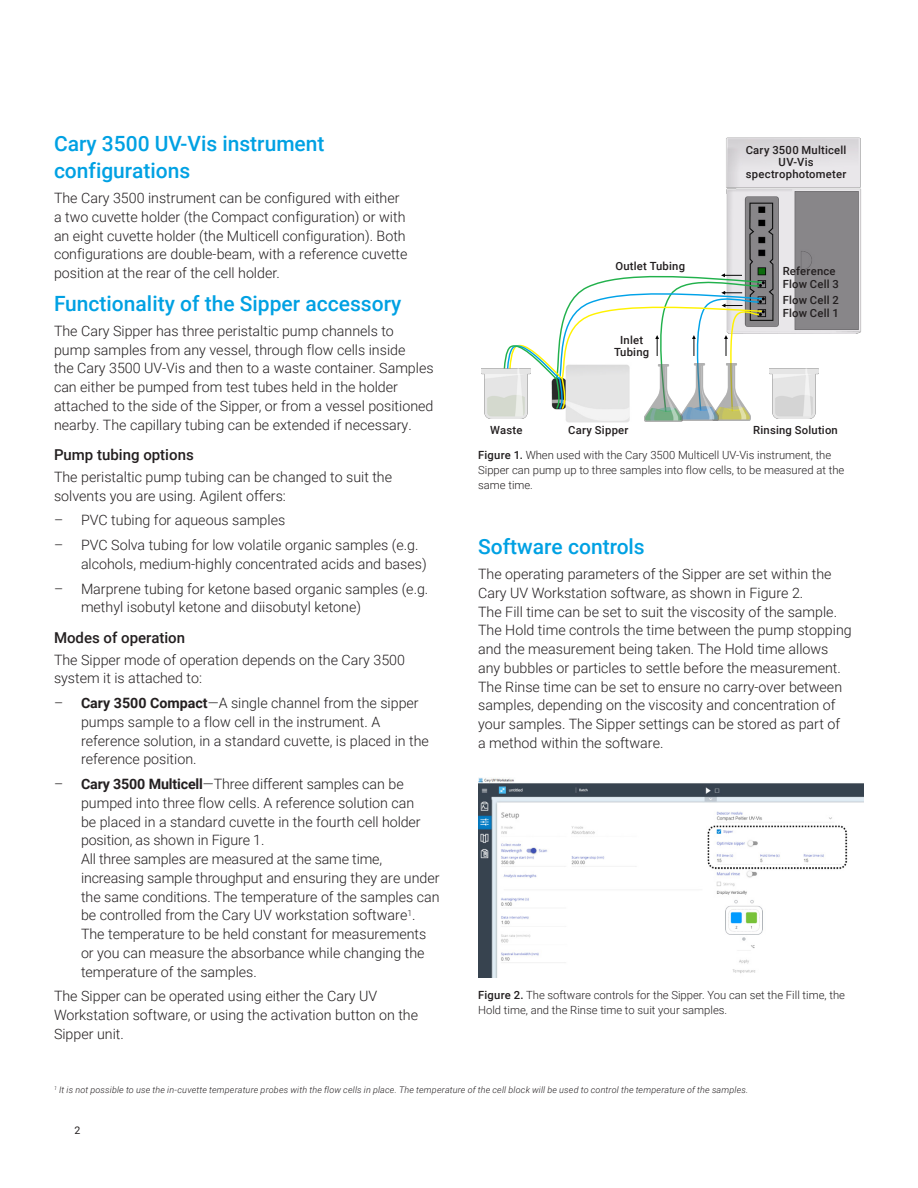
<style>
.page{position:relative;width:918px;height:1188px;background:#fff}
.page>*{position:absolute;margin:0;border:0;box-sizing:border-box;transform-origin:0 0}
.DATA_subhead_large_b{font:500 21px/27px "Roboto";color:#00a1e3}
.DATA_subhead{font:500 15px "Roboto";color:#231f20}
.DATA_opener_text{font:300 14.25px/18.8px "Roboto";color:#231f20}
.DATA_text_black{font:300 11.25px/15px "Roboto";color:#231f20}
.t1{font:500 11.25px/12px "Roboto";letter-spacing:.02em;color:#231f20;text-align:center}
.t2{font:10.5px "Roboto";color:#231f20}
.DATA_footnote{font:italic 300 9px "Roboto";letter-spacing:.02em;color:#231f20}
.s1{font-weight:700}
.s2{font-weight:500}
</style>
<div class="page">
<img style="left:726px;top:137px;width:135px;height:197px">
<img style="left:566px;top:416px;width:64px;height:7px">
<svg style="left:503px;top:271px;width:260px;height:145px"></svg>
<img style="left:719px;top:364px;width:32px;height:56px">
<img style="left:683px;top:364px;width:36px;height:57px">
<img style="left:644px;top:364px;width:39px;height:57px">
<img style="left:482px;top:368px;width:48px;height:51px">
<img style="left:770px;top:368px;width:48px;height:51px">
<img style="left:478px;top:778px;width:386px;height:200px">
<p class="DATA_subhead_large_b" style="left:54px;top:130px;width:272px">Cary 3500 UV-Vis instrument configurations</p>
<p class="DATA_opener_text" style="left:54px;top:188px;width:355px">The Cary 3500 instrument can be configured with either a two cuvette holder (the Compact configuration) or with an eight cuvette holder (the Multicell configuration). Both configurations are double-beam, with a reference cuvette position at the rear of the cell holder.</p>
<p class="DATA_subhead_large_b" style="left:54px;top:289px;width:349px">Functionality of the Sipper accessory</p>
<p class="DATA_opener_text" style="left:54px;top:321px;width:381px">The Cary Sipper has three peristaltic pump channels to pump samples from any vessel, through flow cells inside<br>the Cary 3500 UV-Vis and then to a waste container. Samples can either be pumped from test tubes held in the holder attached to the side of the Sipper, or from a vessel positioned nearby. The capillary tubing can be extended if necessary.</p>
<p class="DATA_subhead" style="left:54px;top:445px;width:141px">Pump tubing options</p>
<p class="DATA_opener_text" style="left:54px;top:467px;width:340px">The peristaltic pump tubing can be changed to suit the solvents you are using. Agilent offers:</p>
<p class="DATA_opener_text" style="left:54px;top:510px;width:233px">– PVC tubing for aqueous samples</p>
<p class="DATA_opener_text" style="left:81px;top:535px;width:347px;text-indent:-27px">– PVC Solva tubing for low volatile organic samples (e.g. alcohols, medium-highly concentrated acids and bases)</p>
<p class="DATA_opener_text" style="left:81px;top:579px;width:349px;text-indent:-27px">– Marprene tubing for ketone based organic samples (e.g. methyl isobutyl ketone and diisobutyl ketone)</p>
<p class="DATA_subhead" style="left:54px;top:627px;width:133px">Modes of operation</p>
<p class="DATA_opener_text" style="left:54px;top:650px;width:353px">The Sipper mode of operation depends on the Cary 3500 system it is attached to:</p>
<p class="DATA_opener_text" style="left:81px;top:693px;width:349px;text-indent:-27px">– <span class="s1">Cary 3500 Compact</span>—A single channel from the sipper pumps sample to a flow cell in the instrument. A reference solution, in a standard cuvette, is placed in the reference position.</p>
<p class="DATA_opener_text" style="left:81px;top:774px;width:360px;text-indent:-27px">– <span class="s1">Cary 3500 Multicell</span>—Three different samples can be pumped into three flow cells. A reference solution can<br>be placed in a standard cuvette in the fourth cell holder position, as shown in Figure 1.<br>All three samples are measured at the same time, increasing sample throughput and ensuring they are under the same conditions. The temperature of the samples can be controlled from the Cary UV workstation software<sup>1</sup>.<br>The temperature to be held constant for measurements or you can measure the absorbance while changing the temperature of the samples.</p>
<p class="DATA_opener_text" style="left:54px;top:986px;width:366px">The Sipper can be operated using either the Cary UV<br>Workstation software, or using the activation button on the<br>Sipper unit.</p>
<p class="t1" style="left:615px;top:259px;width:71px">Outlet Tubing</p>
<p class="t1" style="left:614px;top:334px;width:37px">Inlet<br>Tubing</p>
<p class="t1" style="left:746px;top:144px;width:102px">Cary 3500 Multicell<br>UV-Vis spectrophotometer</p>
<p class="t1" style="left:783px;top:263px;width:58px;line-height:13.4px;text-align:left">Reference<br>Flow Cell 3</p>
<p class="t1" style="left:783px;top:293px;width:58px;line-height:12.9px;text-align:left">Flow Cell 2<br>Flow Cell 1</p>
<p class="t1" style="left:753px;top:424px;width:86px">Rinsing Solution</p>
<p class="DATA_text_black" style="left:478px;top:448px;width:368px"><span class="s2">Figure 1.</span> When used with the Cary 3500 Multicell UV-Vis instrument, the<br>Sipper can pump up to three samples into flow cells, to be measured at the same time.</p>
<p class="t1" style="left:490px;top:424px;width:34px">Waste</p>
<p class="t1" style="left:568px;top:424px;width:62px">Cary Sipper</p>
<p class="DATA_subhead_large_b" style="left:478px;top:533px;width:168px">Software controls</p>
<p class="DATA_opener_text" style="left:478px;top:564px;width:375px">The operating parameters of the Sipper are set within the Cary UV Workstation software, as shown in Figure 2.<br>The Fill time can be set to suit the viscosity of the sample.<br>The Hold time controls the time between the pump stopping and the measurement being taken. The Hold time allows any bubbles or particles to settle before the measurement.<br>The Rinse time can be set to ensure no carry-over between samples, depending on the viscosity and concentration of your samples. The Sipper settings can be stored as part of<br>a method within the software.</p>
<p class="DATA_text_black" style="left:478px;top:987px;width:368px"><span class="s2">Figure 2.</span> The software controls for the Sipper. You can set the Fill time, the<br>Hold time, and the Rinse time to suit your samples.</p>
<p class="DATA_footnote" style="left:54px;top:1084px;width:696px"><sup>1</sup> It is not possible to use the in-cuvette temperature probes with the flow cells in place. The temperature of the cell block will be used to control the temperature of the samples.</p>
<p class="t2" style="left:75px;top:1123px;width:7px">2</p>
</div>
